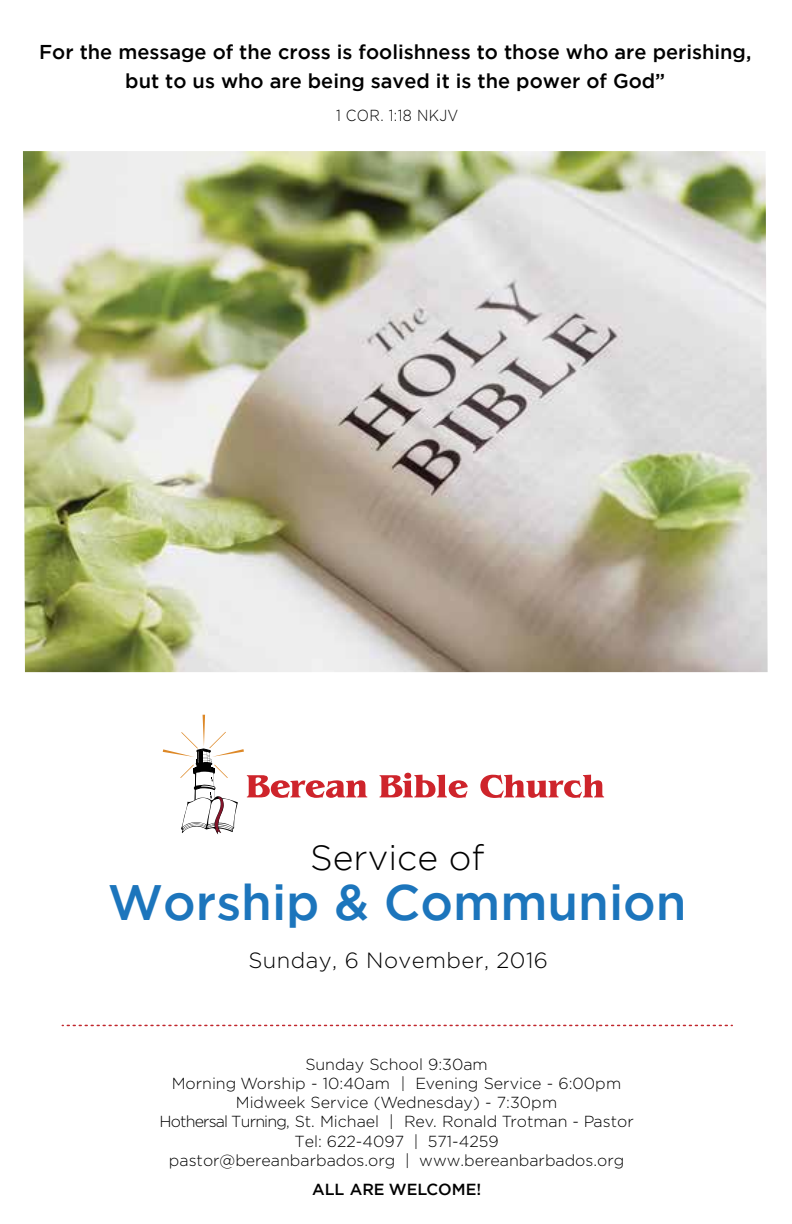
<style>
.page{position:relative;width:792px;height:1224px;background:#fff}
.page>*{position:absolute;margin:0;border:0;box-sizing:border-box;transform-origin:0 0}
.t1{font:500 49.6px "Gotham";color:#1c75bc}
.t2{font:300 35.4px "Gotham";color:#000}
.t3{font:300 22px "Gotham";letter-spacing:.02em;color:#000}
.t4{font:500 20px/28.8px "Gotham";color:#000;text-align:center}
.t5{font:300 16px/19.2px "Gotham";color:#000;text-align:center}
.t6{font:500 16px "Gotham";color:#000}
.t7{font:300 16px "Gotham";color:#000;scale:.9 1}
</style>
<div class="page">
<svg style="left:163px;top:715px;width:204px;height:119px"></svg>
<svg style="left:380px;top:773px;width:88px;height:25px"></svg>
<svg style="left:480px;top:774px;width:124px;height:24px"></svg>
<svg style="left:62px;top:1025px;width:670px;height:1px"></svg>
<img style="left:23px;top:151px;width:745px;height:521px">
<p class="t4" style="left:39px;top:37px;width:714px">For the message of the cross is foolishness to those who are perishing, but to us who are being saved it is the power of God”</p>
<p class="t7" style="left:336px;top:106px;width:137px">1 COR. 1:18 NKJV</p>
<h2 class="t2" style="left:310px;top:838px;width:176px">Service of</h2>
<h1 class="t1" style="left:108px;top:875px;width:580px">Worship &amp; Communion</h1>
<h3 class="t3" style="left:248px;top:948px;width:301px">Sunday, 6 November, 2016</h3>
<p class="t5" style="left:160px;top:1054px;width:476px">Sunday School 9:30am<br>Morning Worship - 10:40am | Evening Service - 6:00pm Midweek Service (Wednesday) - 7:30pm<br>Hothersal Turning, St. Michael | Rev. Ronald Trotman - Pastor Tel: 622-4097 | 571-4259<br>pastor@bereanbarbados.org | www.bereanbarbados.org</p>
<p class="t6" style="left:312px;top:1180px;width:171px">ALL ARE WELCOME!</p>
</div>
